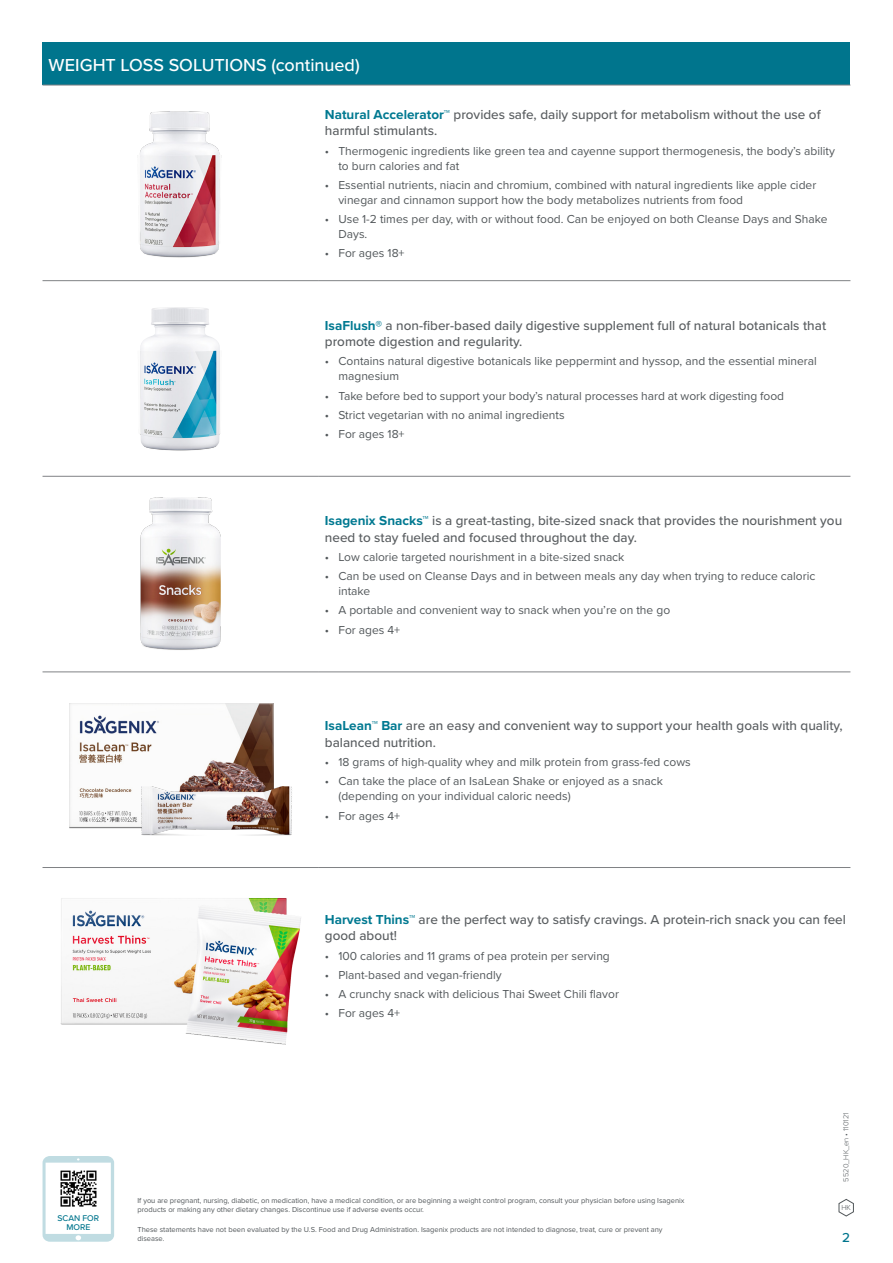
<style>
.page{position:relative;width:893px;height:1263px;background:#fff}
.page>*{position:absolute;margin:0;border:0;box-sizing:border-box;transform-origin:0 0}
.Section_Headers{font:500 18px "Proxima Nova";color:#fff}
.Product_Description{font:500 13.5px/16.5px "Proxima Nova";color:#5a5e61}
.t1{font:500 13.5px "Proxima Nova";color:#00758d}
.t2{font:12px/15px "Proxima Nova";color:#52575a}
.t3{font:500 8.7px/9.3px "Proxima Nova";color:#00758d;text-align:center}
.t4{font:7.5px/9px "Proxima Nova";color:#52575a}
.t5{font:300 7.5px "Proxima Nova";color:#52575a}
.s1{font-weight:700;color:#007991}
</style>
<div class="page">
<svg style="left:839px;top:1199px;width:15px;height:17px"></svg>
<svg style="left:43px;top:1156px;width:71px;height:86px"></svg>
<img style="left:57px;top:1167px;width:43px;height:43px">
<div style="left:43px;top:43px;width:807px;height:42px;background:#00758d"></div>
<hr style="left:319px;top:85px;width:531px;height:1px;background:#808285">
<hr style="left:43px;top:867px;width:276px;height:1px;background:#808285">
<hr style="left:319px;top:867px;width:531px;height:1px;background:#808285">
<hr style="left:43px;top:672px;width:276px;height:1px;background:#808285">
<hr style="left:319px;top:672px;width:531px;height:1px;background:#808285">
<hr style="left:43px;top:476px;width:276px;height:1px;background:#808285">
<hr style="left:319px;top:476px;width:531px;height:1px;background:#808285">
<hr style="left:319px;top:280px;width:531px;height:1px;background:#808285">
<img style="left:43px;top:85px;width:276px;height:391px">
<img style="left:141px;top:497px;width:80px;height:153px">
<img style="left:69px;top:703px;width:205px;height:125px">
<img style="left:141px;top:786px;width:151px;height:50px">
<img style="left:60px;top:898px;width:241px;height:147px">
<p class="Section_Headers" style="left:49px;top:51px;width:313px">WEIGHT LOSS SOLUTIONS (continued)</p>
<p class="Product_Description" style="left:325px;top:106px;width:497px"><span class="s1">Natural Accelerator™</span> provides safe, daily support for metabolism without the use of harmful stimulants.</p>
<p class="t2" style="left:338px;top:143px;width:498px;text-indent:-14px">• Thermogenic ingredients like green tea and cayenne support thermogenesis, the body’s ability to burn calories and fat</p>
<p class="t2" style="left:338px;top:177px;width:479px;text-indent:-14px">• Essential nutrients, niacin and chromium, combined with natural ingredients like apple cider vinegar and cinnamon support how the body metabolizes nutrients from food</p>
<p class="t2" style="left:338px;top:211px;width:491px;text-indent:-14px">• Use 1-2 times per day, with or without food. Can be enjoyed on both Cleanse Days and Shake<br>Days.</p>
<p class="t2" style="left:325px;top:245px;width:81px">• For ages 18+</p>
<p class="Product_Description" style="left:325px;top:316px;width:503px"><span class="s1">IsaFlush®</span> a non-fiber-based daily digestive supplement full of natural botanicals that promote digestion and regularity.</p>
<p class="t2" style="left:338px;top:353px;width:480px;text-indent:-14px">• Contains natural digestive botanicals like peppermint and hyssop, and the essential mineral magnesium</p>
<p class="t2" style="left:325px;top:387px;width:461px">• Take before bed to support your body’s natural processes hard at work digesting food</p>
<p class="t2" style="left:325px;top:407px;width:241px">• Strict vegetarian with no animal ingredients</p>
<p class="t2" style="left:325px;top:426px;width:81px">• For ages 18+</p>
<p class="Product_Description" style="left:325px;top:512px;width:519px"><span class="s1">Isagenix Snacks™</span> is a great-tasting, bite-sized snack that provides the nourishment you need to stay fueled and focused throughout the day.</p>
<p class="t2" style="left:325px;top:549px;width:301px">• Low calorie targeted nourishment in a bite-sized snack</p>
<p class="t2" style="left:338px;top:568px;width:478px;text-indent:-14px">• Can be used on Cleanse Days and in between meals any day when trying to reduce caloric intake</p>
<p class="t2" style="left:325px;top:602px;width:347px">• A portable and convenient way to snack when you’re on the go</p>
<p class="t2" style="left:325px;top:622px;width:77px">• For ages 4+</p>
<p class="Product_Description" style="left:325px;top:717px;width:519px"><span class="s1">IsaLean™ Bar</span> are an easy and convenient way to support your health goals with quality, balanced nutrition.</p>
<p class="t2" style="left:325px;top:754px;width:367px">• 18 grams of high-quality whey and milk protein from grass-fed cows</p>
<p class="t2" style="left:338px;top:773px;width:326px;text-indent:-14px">• Can take the place of an IsaLean Shake or enjoyed as a snack (depending on your individual caloric needs)</p>
<p class="t2" style="left:325px;top:808px;width:77px">• For ages 4+</p>
<p class="Product_Description" style="left:325px;top:911px;width:522px"><span class="s1">Harvest Thins™</span> are the perfect way to satisfy cravings. A protein-rich snack you can feel good about!</p>
<p class="t2" style="left:325px;top:948px;width:286px">• 100 calories and 11 grams of pea protein per serving</p>
<p class="t2" style="left:325px;top:967px;width:178px">• Plant-based and vegan-friendly</p>
<p class="t2" style="left:325px;top:986px;width:296px">• A crunchy snack with delicious Thai Sweet Chili flavor</p>
<p class="t2" style="left:325px;top:1005px;width:77px">• For ages 4+</p>
<p class="t3" style="left:57px;top:1213px;width:43px">SCAN FOR<br>MORE</p>
<p class="t4" style="left:137px;top:1195px;width:548px">If you are pregnant, nursing, diabetic, on medication, have a medical condition, or are beginning a weight control program, consult your physician before using Isagenix products or making any other dietary changes. Discontinue use if adverse events occur.</p>
<p class="t4" style="left:137px;top:1224px;width:527px">These statements have not been evaluated by the U.S. Food and Drug Administration. Isagenix products are not intended to diagnose, treat, cure or prevent any disease.</p>
<p class="t5" style="left:840px;top:1181px;width:70px;rotate:-90deg">5520_HK_en • 110121</p>
<p class="t5" style="left:841px;top:1202px;width:11px">HK</p>
<p class="t1" style="left:842px;top:1227px;width:9px">2</p>
</div>
